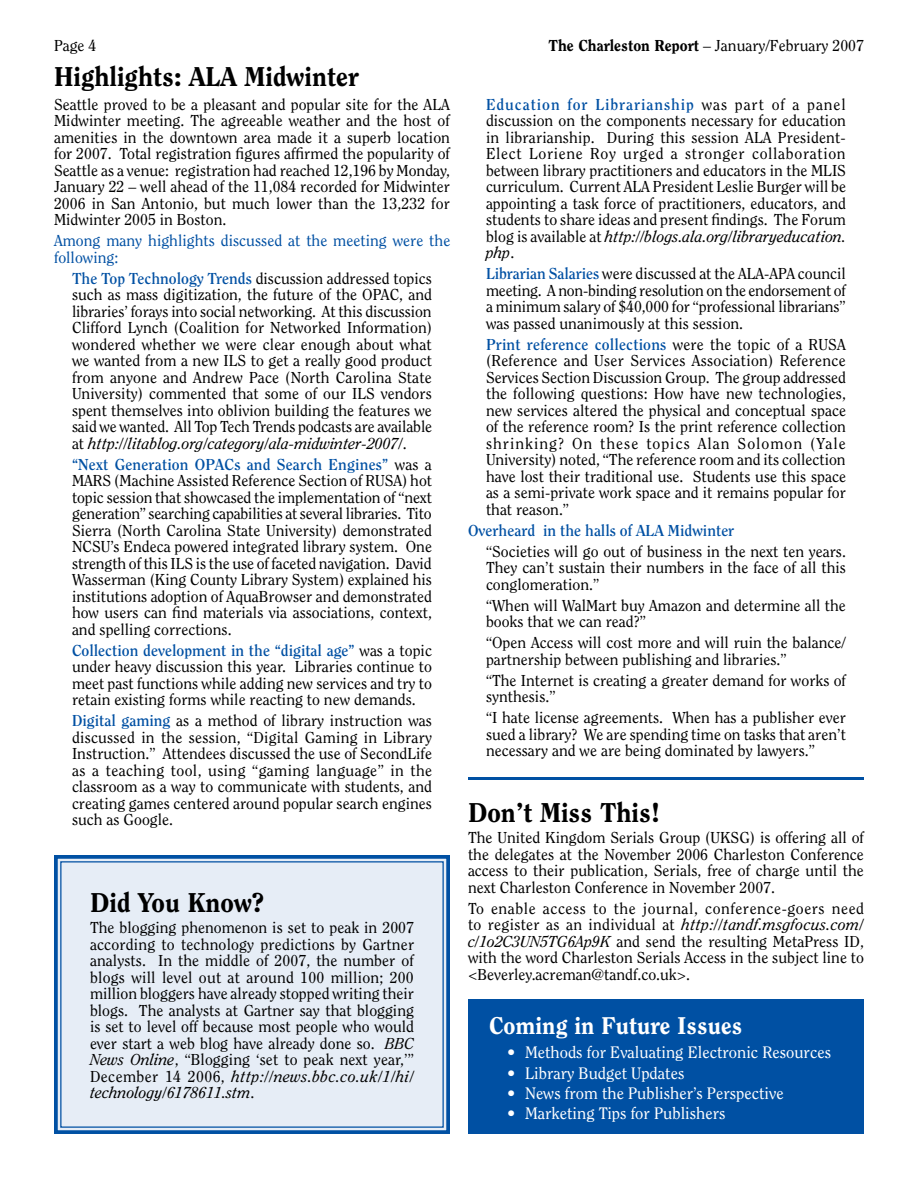
<style>
.page{position:relative;width:918px;height:1188px;background:#fff}
.page>*{position:absolute;margin:0;border:0;box-sizing:border-box;transform-origin:0 0}
.t1{font:800 27px "Clearface";color:#000}
.t2{font:800 24px "Clearface";color:#fff}
.t3{font:16.5px "Clearface";color:#fff}
.t4{font:15.75px/16.5px "Clearface";color:#000;text-align:justify}
.t5{font:15.75px/16.5px "Clearface";color:#0050a3}
.t6{font:700 15.75px "Clearface";color:#0050a3}
.s1{font-weight:800}
.s2{font-weight:700;color:#0050a3}
.s3{font-style:italic}
</style>
<div class="page">
<div style="left:54px;top:855px;width:396px;height:279px;background:#e6edf6"></div>
<div style="left:60px;top:861px;width:384px;height:267px;border:1px solid #0050a3"></div>
<div style="left:469px;top:1000px;width:394px;height:133px;background:#0050a3"></div>
<div style="left:468px;top:999px;width:396px;height:135px;border:2px solid #0050a3"></div>
<hr style="left:468px;top:777px;width:396px;height:3px;background:#0050a3">
<p class="t4" style="left:54px;top:37px;width:44px">Page 4</p>
<p class="t4" style="left:549px;top:37px;width:317px"><span class="s1">The Charleston Report</span> – January/February 2007</p>
<h1 class="t1" style="left:54px;top:60px;width:153px">Highlights: ALA</h1>
<h1 class="t1" style="left:245px;top:60px;width:116px">Midwinter</h1>
<p class="t4" style="left:54px;top:96px;width:398px">Seattle proved to be a pleasant and popular site for the ALA Midwinter meeting. The agreeable weather and the host of amenities in the downtown area made it a superb location for 2007. Total registration figures affirmed the popularity of Seattle as a venue: registration had reached 12,196 by Monday, January 22 – well ahead of the 11,084 recorded for Midwinter 2006 in San Antonio, but much lower than the 13,232 for Midwinter 2005 in Boston.</p>
<p class="t5" style="left:54px;top:232px;width:398px">Among many highlights discussed at the meeting were the following:</p>
<p class="t4" style="left:72px;top:270px;width:362px"><span class="s2">The Top Technology Trends</span> discussion addressed topics such as mass digitization, the future of the OPAC, and libraries’ forays into social networking. At this discussion Clifford Lynch (Coalition for Networked Information) wondered whether we were clear enough about what we wanted from a new ILS to get a really good product from anyone and Andrew Pace (North Carolina State University) commented that some of our ILS vendors spent themselves into oblivion building the features we said we wanted. All Top Tech Trends podcasts are available at <span class="s3">http://litablog.org/category/ala-midwinter-2007/</span>.</p>
<p class="t4" style="left:72px;top:456px;width:362px"><span class="s2">“Next Generation OPACs and Search Engines”</span> was a MARS (Machine Assisted Reference Section of RUSA) hot topic session that showcased the implementation of “next generation” searching capabilities at several libraries. Tito Sierra (North Carolina State University) demonstrated NCSU’s Endeca powered integrated library system. One strength of this ILS is the use of faceted navigation. David Wasserman (King County Library System) explained his institutions adoption of AquaBrowser and demonstrated how users can find materials via associations, context, and spelling corrections.</p>
<p class="t4" style="left:72px;top:642px;width:362px"><span class="s2">Collection development in the “digital age”</span> was a topic under heavy discussion this year. Libraries continue to meet past functions while adding new services and try to retain existing forms while reacting to new demands.</p>
<p class="t4" style="left:72px;top:712px;width:362px"><span class="s2">Digital gaming</span> as a method of library instruction was discussed in the session, “Digital Gaming in Library Instruction.” Attendees discussed the use of SecondLife as a teaching tool, using “gaming language” in the classroom as a way to communicate with students, and creating games centered around popular search engines such as Google.</p>
<h1 class="t1" style="left:90px;top:886px;width:176px">Did You Know?</h1>
<p class="t4" style="left:90px;top:919px;width:326px">The blogging phenomenon is set to peak in 2007 according to technology predictions by Gartner analysts. In the middle of 2007, the number of blogs will level out at around 100 million; 200 million bloggers have already stopped writing their blogs. The analysts at Gartner say that blogging is set to level off because most people who would ever start a web blog have already done so. <span class="s3">BBC News Online</span>, “Blogging ‘set to peak next year,’” December 14 2006, <span class="s3">http://news.bbc.co.uk/1/hi/ technology/6178611.stm</span>.</p>
<p class="t4" style="left:486px;top:96px;width:362px"><span class="s2">Education for Librarianship</span> was part of a panel discussion on the components necessary for education in librarianship. During this session ALA President-Elect Loriene Roy urged a stronger collaboration between library practitioners and educators in the MLIS curriculum. Current ALA President Leslie Burger will be appointing a task force of practitioners, educators, and students to share ideas and present findings. The Forum blog is available at <span class="s3">http://blogs.ala.org/libraryeducation. php</span>.</p>
<p class="t4" style="left:486px;top:265px;width:361px"><span class="s2">Librarian Salaries</span> were discussed at the ALA-APA council meeting. A non-binding resolution on the endorsement of a minimum salary of $40,000 for “professional librarians” was passed unanimously at this session.</p>
<p class="t4" style="left:486px;top:336px;width:362px"><span class="s2">Print reference collections</span> were the topic of a RUSA (Reference and User Services Association) Reference Services Section Discussion Group. The group addressed the following questions: How have new technologies, new services altered the physical and conceptual space of the reference room? Is the print reference collection shrinking? On these topics Alan Solomon (Yale University) noted, “The reference room and its collection have lost their traditional use. Students use this space as a semi-private work space and it remains popular for that reason.”</p>
<p class="t6" style="left:468px;top:521px;width:268px">Overheard in the halls of ALA Midwinter</p>
<p class="t4" style="left:486px;top:543px;width:362px">“Societies will go out of business in the next ten years.<br>They can’t sustain their numbers in the face of all this conglomeration.”</p>
<p class="t4" style="left:486px;top:597px;width:361px">“When will WalMart buy Amazon and determine all the books that we can read?”</p>
<p class="t4" style="left:486px;top:634px;width:361px">“Open Access will cost more and will ruin the balance/ partnership between publishing and libraries.”</p>
<p class="t4" style="left:486px;top:672px;width:361px">“The Internet is creating a greater demand for works of synthesis.”</p>
<p class="t4" style="left:486px;top:709px;width:361px">“I hate license agreements. When has a publisher ever sued a library? We are spending time on tasks that aren’t necessary and we are being dominated by lawyers.”</p>
<h1 class="t1" style="left:468px;top:796px;width:193px">Don’t Miss This!</h1>
<p class="t4" style="left:468px;top:829px;width:398px">The United Kingdom Serials Group (UKSG) is offering all of the delegates at the November 2006 Charleston Conference access to their publication, Serials, free of charge until the next Charleston Conference in November 2007.</p>
<p class="t4" style="left:468px;top:900px;width:398px">To enable access to the journal, conference-goers need to register as an individual at <span class="s3">http://tandf.msgfocus.com/ c/1o2C3UN5TG6Ap9K</span> and send the resulting MetaPress ID, with the word Charleston Serials Access in the subject line to &lt;Beverley.acreman@tandf.co.uk&gt;.</p>
<h2 class="t2" style="left:489px;top:1010px;width:255px">Coming in Future Issues</h2>
<p class="t3" style="left:507px;top:1043px;width:326px">• Methods for Evaluating Electronic Resources</p>
<p class="t3" style="left:507px;top:1063px;width:179px">• Library Budget Updates</p>
<p class="t3" style="left:507px;top:1083px;width:278px">• News from the Publisher’s Perspective</p>
<p class="t3" style="left:507px;top:1103px;width:220px">• Marketing Tips for Publishers</p>
</div>
